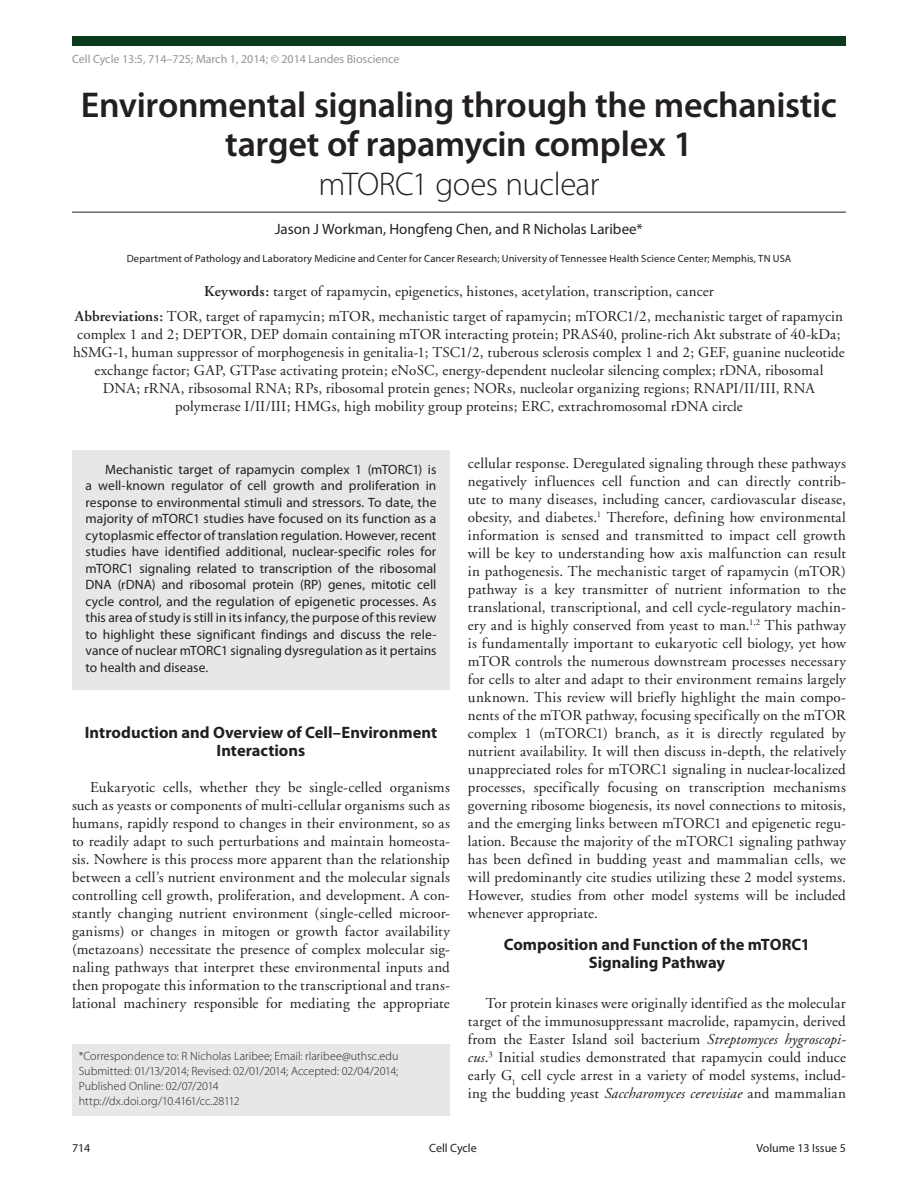
<style>
.page{position:relative;width:918px;height:1188px;background:#fff}
.page>*{position:absolute;margin:0;border:0;box-sizing:border-box;transform-origin:0 0}
.t1{font:600 36px/39px "Myriad Pro";letter-spacing:-.01em;color:#231f20;text-align:center}
.t2{font:300 33px "Myriad Pro";letter-spacing:-.015em;color:#231f20}
.t3{font:700 16.5px/18px "Myriad Pro";color:#231f20;text-align:center}
.t4{font:15px/18px "Adobe Garamond";letter-spacing:.005em;color:#231f20;text-align:justify}
.t5{font:15px "Myriad Pro";color:#231f20}
.t6{font:13.5px/16.5px "Myriad Pro";color:#231f20;text-align:justify}
.t7{font:300 12px/15px "Myriad Pro";color:#231f20}
.t8{font:12px "Myriad Pro";color:#939598}
.t9{font:12px "Myriad Pro";color:#231f20}
.t10{font:10.5px "Myriad Pro";letter-spacing:.015em;color:#231f20}
.s1{font-weight:600}
.s2{font-style:italic}
</style>
<div class="page">
<div style="left:72px;top:36px;width:774px;height:10px;background:#0b3b1c"></div>
<div style="left:72px;top:1044px;width:378px;height:72px;background:#e6e7e9"></div>
<hr style="left:72px;top:212px;width:774px;height:1px;background:#231f20">
<div style="left:72px;top:450px;width:378px;height:239px;background:#e6e7e9"></div>
<p class="t8" style="left:72px;top:52px;width:329px">Cell Cycle 13:5, 714–725; March 1, 2014; © 2014 Landes Bioscience</p>
<h1 class="t1" style="left:81px;top:85px;width:758px">Environmental signaling through the mechanistic target of rapamycin complex 1</h1>
<h2 class="t2" style="left:318px;top:164px;width:283px">mTORC1 goes nuclear</h2>
<p class="t5" style="left:275px;top:219px;width:369px">Jason J Workman, Hongfeng Chen, and R Nicholas Laribee*</p>
<p class="t10" style="left:127px;top:252px;width:666px">Department of Pathology and Laboratory Medicine and Center for Cancer Research; University of Tennessee Health Science Center; Memphis, TN USA</p>
<p class="t4" style="left:75px;top:280px;width:770px;line-height:24.8px;text-align:center"><span class="s1">Keywords:</span> target of rapamycin, epigenetics, histones, acetylation, transcription, cancer<br><span class="s1">Abbreviations:</span> TOR, target of rapamycin; mTOR, mechanistic target of rapamycin; mTORC1/2, mechanistic target of rapamycin</p>
<p class="t4" style="left:73px;top:326px;width:773px;text-align:center">complex 1 and 2; DEPTOR, DEP domain containing mTOR interacting protein; PRAS40, proline-rich Akt substrate of 40-kDa; hSMG-1, human suppressor of morphogenesis in genitalia-1; TSC1/2, tuberous sclerosis complex 1 and 2; GEF, guanine nucleotide exchange factor; GAP, GTPase activating protein; eNoSC, energy-dependent nucleolar silencing complex; rDNA, ribosomal<br>DNA; rRNA, ribsosomal RNA; RPs, ribosomal protein genes; NORs, nucleolar organizing regions; RNAPI/II/III, RNA polymerase I/II/III; HMGs, high mobility group proteins; ERC, extrachromosomal rDNA circle</p>
<p class="t6" style="left:86px;top:461px;width:352px;text-indent:19px">Mechanistic target of rapamycin complex 1 (mTORC1) is a well-known regulator of cell growth and proliferation in response to environmental stimuli and stressors. To date, the majority of mTORC1 studies have focused on its function as a cytoplasmic effector of translation regulation. However, recent studies have identified additional, nuclear-specific roles for mTORC1 signaling related to transcription of the ribosomal DNA (rDNA) and ribosomal protein (RP) genes, mitotic cell cycle control, and the regulation of epigenetic processes. As this area of study is still in its infancy, the purpose of this review to highlight these significant findings and discuss the rele&shy;vance of nuclear mTORC1 signaling dysregulation as it pertains to health and disease.</p>
<p class="t3" style="left:85px;top:723px;width:354px">Introduction and Overview of Cell–Environment<br>Interactions</p>
<p class="t4" style="left:72px;top:779px;width:380px;text-indent:18px">Eukaryotic cells, whether they be single-celled organisms such as yeasts or components of multi-cellular organisms such as humans, rapidly respond to changes in their environment, so as to readily adapt to such perturbations and maintain homeosta&shy;sis. Nowhere is this process more apparent than the relationship between a cell’s nutrient environment and the molecular signals controlling cell growth, proliferation, and development. A con&shy;stantly changing nutrient environment (single-celled microor&shy;ganisms) or changes in mitogen or growth factor availability (metazoans) necessitate the presence of complex molecular sig&shy;naling pathways that interpret these environmental inputs and then propogate this information to the transcriptional and trans&shy;lational machinery responsible for mediating the appropriate</p>
<p class="t7" style="left:79px;top:1048px;width:321px">*Correspondence to: R Nicholas Laribee; Email: rlaribee@uthsc.edu Submitted: 01/13/2014; Revised: 02/01/2014; Accepted: 02/04/2014; Published Online: 02/07/2014<br>http://dx.doi.org/10.4161/cc.28112</p>
<p class="t4" style="left:468px;top:455px;width:379px">cellular response. Deregulated signaling through these pathways negatively influences cell function and can directly contrib&shy;ute to many diseases, including cancer, cardiovascular disease, obesity, and diabetes.<sup>1</sup> Therefore, defining how environmental information is sensed and transmitted to impact cell growth will be key to understanding how axis malfunction can result in pathogenesis. The mechanistic target of rapamycin (mTOR) pathway is a key transmitter of nutrient information to the translational, transcriptional, and cell cycle-regulatory machin&shy;ery and is highly conserved from yeast to man.<sup>1,2</sup> This pathway is fundamentally important to eukaryotic cell biology, yet how mTOR controls the numerous downstream processes necessary for cells to alter and adapt to their environment remains largely unknown. This review will briefly highlight the main compo&shy;nents of the mTOR pathway, focusing specifically on the mTOR complex 1 (mTORC1) branch, as it is directly regulated by nutrient availability. It will then discuss in-depth, the relatively unappreciated roles for mTORC1 signaling in nuclear-localized processes, specifically focusing on transcription mechanisms governing ribosome biogenesis, its novel connections to mitosis, and the emerging links between mTORC1 and epigenetic regu&shy;lation. Because the majority of the mTORC1 signaling pathway has been defined in budding yeast and mammalian cells, we will predominantly cite studies utilizing these 2 model systems.<br>However, studies from other model systems will be included whenever appropriate.</p>
<p class="t3" style="left:504px;top:935px;width:308px">Composition and Function of the mTORC1<br>Signaling Pathway</p>
<p class="t4" style="left:468px;top:995px;width:379px;text-indent:18px">Tor protein kinases were originally identified as the molecular target of the immunosuppressant macrolide, rapamycin, derived from the Easter Island soil bacterium <span class="s2">Streptomyces hygroscopi&shy;cus</span>.<sup>3</sup> Initial studies demonstrated that rapamycin could induce early G<sub>1</sub> cell cycle arrest in a variety of model systems, includ&shy;ing the budding yeast <span class="s2">Saccharomyces cerevisiae</span> and mammalian</p>
<p class="t9" style="left:72px;top:1141px;width:20px">714</p>
<p class="t9" style="left:429px;top:1141px;width:49px">Cell Cycle</p>
<p class="t9" style="left:757px;top:1141px;width:91px">Volume 13 Issue 5</p>
</div>
